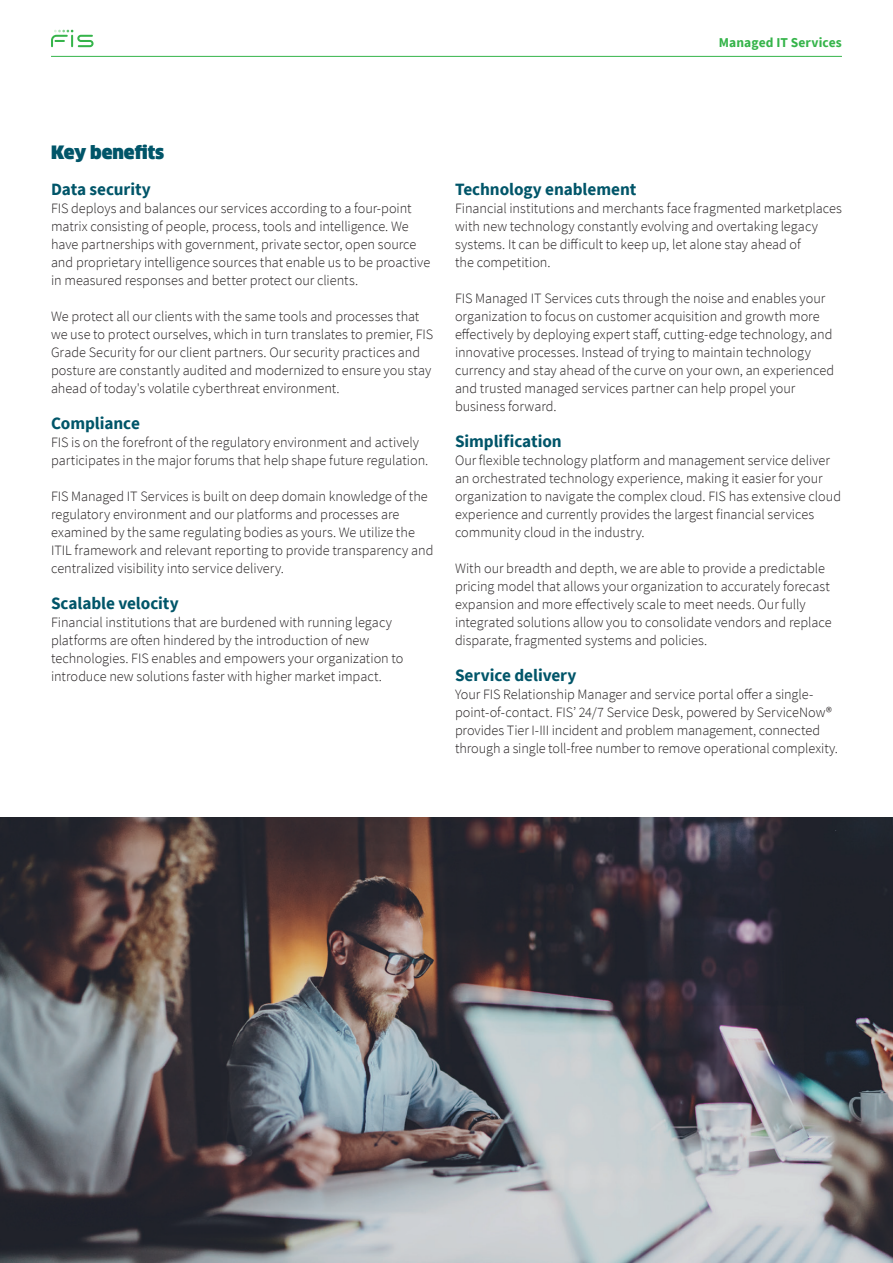
<style>
.page{position:relative;width:893px;height:1263px;background:#fff}
.page>*{position:absolute;margin:0;border:0;box-sizing:border-box;transform-origin:0 0}
.t1{font:900 18px "Clan Offc Pro";color:#005569}
.t2{font:700 17.25px "Source Sans Pro";letter-spacing:-.005em;color:#005569}
.t3{font:300 14.25px/18px "Source Sans Pro";color:#231f20}
.t4{font:700 13.5px "Source Sans Pro";letter-spacing:.01em;color:#35b44a}
</style>
<div class="page">
<hr style="left:51px;top:56px;width:791px;height:1px;background:#35b44a">
<svg style="left:51px;top:30px;width:43px;height:17px"></svg>
<img style="left:0;top:818px;width:893px;height:445px">
<p class="t4" style="left:719px;top:33px;width:125px">Managed IT Services</p>
<p class="t1" style="left:51px;top:142px;width:115px">Key benefits</p>
<p class="t2" style="left:51px;top:178px;width:101px">Data security</p>
<p class="t3" style="left:51px;top:199px;width:381px">FIS deploys and balances our services according to a four-point matrix consisting of people, process, tools and intelligence. We have partnerships with government, private sector, open source and proprietary intelligence sources that enable us to be proactive in measured responses and better protect our clients.</p>
<p class="t3" style="left:51px;top:307px;width:384px">We protect all our clients with the same tools and processes that we use to protect ourselves, which in turn translates to premier, FIS Grade Security for our client partners. Our security practices and posture are constantly audited and modernized to ensure you stay ahead of today's volatile cyberthreat environment.</p>
<p class="t2" style="left:51px;top:412px;width:90px">Compliance</p>
<p class="t3" style="left:51px;top:433px;width:379px">FIS is on the forefront of the regulatory environment and actively participates in the major forums that help shape future regulation.</p>
<p class="t3" style="left:51px;top:487px;width:384px">FIS Managed IT Services is built on deep domain knowledge of the regulatory environment and our platforms and processes are examined by the same regulating bodies as yours. We utilize the ITIL framework and relevant reporting to provide transparency and centralized visibility into service delivery.</p>
<p class="t2" style="left:51px;top:592px;width:129px">Scalable velocity</p>
<p class="t3" style="left:51px;top:613px;width:354px">Financial institutions that are burdened with running legacy platforms are often hindered by the introduction of new technologies. FIS enables and empowers your organization to introduce new solutions faster with higher market impact.</p>
<p class="t2" style="left:455px;top:178px;width:183px">Technology enablement</p>
<p class="t3" style="left:455px;top:199px;width:388px">Financial institutions and merchants face fragmented marketplaces with new technology constantly evolving and overtaking legacy systems. It can be difficult to keep up, let alone stay ahead of<br>the competition.</p>
<p class="t3" style="left:455px;top:289px;width:381px">FIS Managed IT Services cuts through the noise and enables your organization to focus on customer acquisition and growth more effectively by deploying expert staff, cutting-edge technology, and innovative processes. Instead of trying to maintain technology currency and stay ahead of the curve on your own, an experienced and trusted managed services partner can help propel your business forward.</p>
<p class="t2" style="left:455px;top:430px;width:108px">Simplification</p>
<p class="t3" style="left:455px;top:451px;width:388px">Our flexible technology platform and management service deliver an orchestrated technology experience, making it easier for your organization to navigate the complex cloud. FIS has extensive cloud experience and currently provides the largest financial services community cloud in the industry.</p>
<p class="t3" style="left:455px;top:559px;width:378px">With our breadth and depth, we are able to provide a predictable pricing model that allows your organization to accurately forecast expansion and more effectively scale to meet needs. Our fully integrated solutions allow you to consolidate vendors and replace disparate, fragmented systems and policies.</p>
<p class="t2" style="left:455px;top:664px;width:123px">Service delivery</p>
<p class="t3" style="left:455px;top:685px;width:385px">Your FIS Relationship Manager and service portal offer a single&shy;point-of-contact. FIS’ 24/7 Service Desk, powered by ServiceNow® provides Tier I-III incident and problem management, connected through a single toll-free number to remove operational complexity.</p>
</div>
